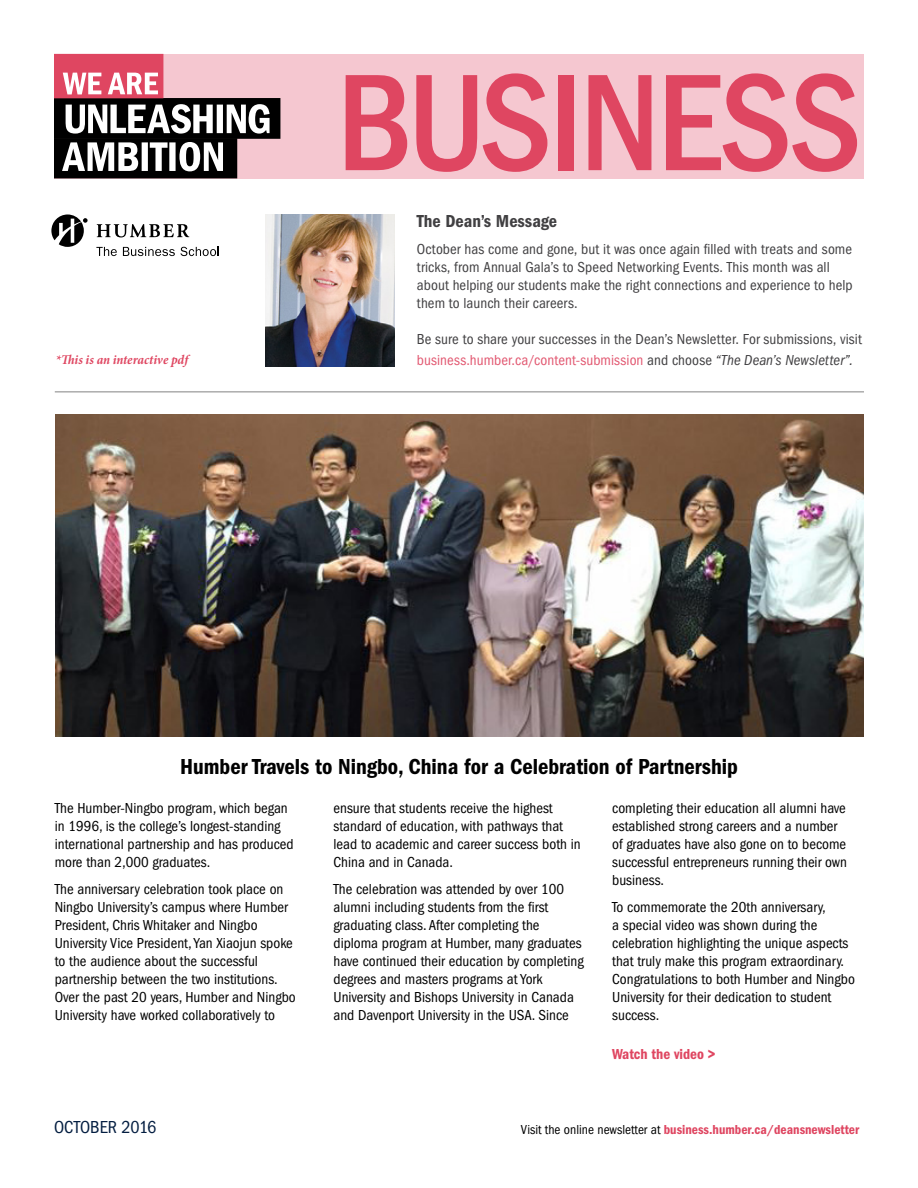
<style>
.page{position:relative;width:918px;height:1188px;background:#fff}
.page>*{position:absolute;margin:0;border:0;box-sizing:border-box;transform-origin:0 0}
.t1{font:500 condensed 142.5px "ITC Franklin Gothic Std";letter-spacing:-.02em;color:#df4661}
.t2{font:22.5px "ITC Franklin Gothic Std Dm Cd";color:#000}
.t3{font:18px "ITC Franklin Gothic Std Dm Cd";color:#414042}
.t4{font:condensed 18px "ITC Franklin Gothic Std";letter-spacing:-.025em;color:#041e41}
.t5{font:condensed 15px/18px "ITC Franklin Gothic Std";color:#000}
.t6{font:condensed 15px/18px "ITC Franklin Gothic Std";letter-spacing:.005em;color:#414042}
.t7{font:condensed 15px "ITC Franklin Gothic Std";letter-spacing:.005em;color:#e25871}
.t8{font:15px "ITC Franklin Gothic Std Dm Cd";color:#df4661}
.t9{font:13.5px "ITC Franklin Gothic Std Dm Cd";color:#df4661}
.t10{font:italic 700 condensed 13.5px "Minion Pro";letter-spacing:-.005em;color:#df4661}
.s1{color:#414042}
.s2{font-style:italic;color:#414042}
.s3{font-family:"ITC Franklin Gothic Std";font-stretch:condensed;color:#000}
</style>
<div class="page">
<div style="left:54px;top:54px;width:810px;height:124px;background:#f5c7d0"></div>
<svg style="left:54px;top:54px;width:226px;height:124px"></svg>
<img style="left:265px;top:214px;width:130px;height:152px">
<svg style="left:97px;top:224px;width:92px;height:13px"></svg>
<svg style="left:51px;top:214px;width:37px;height:33px"></svg>
<svg style="left:96px;top:247px;width:21px;height:9px"></svg>
<svg style="left:123px;top:247px;width:96px;height:9px"></svg>
<hr style="left:55px;top:392px;width:809px;height:1px;background:#000">
<img style="left:56px;top:415px;width:808px;height:321px">
<h1 class="t1" style="left:337px;top:42px;width:527px">BUSINESS</h1>
<p class="t3" style="left:417px;top:211px;width:142px">The Dean’s Message</p>
<p class="t6" style="left:417px;top:240px;width:437px">October has come and gone, but it was once again filled with treats and some tricks, from Annual Gala’s to Speed Networking Events. This month was all about helping our students make the right connections and experience to help them to launch their careers.</p>
<p class="t6" style="left:417px;top:330px;width:447px">Be sure to share your successes in the Dean’s Newsletter. For submissions, visit</p>
<p class="t10" style="left:56px;top:350px;width:134px">*This is an interactive pdf</p>
<p class="t7" style="left:417px;top:351px;width:438px">business.humber.ca/content-submission <span class="s1">and choose</span> <span class="s2">“The Dean’s Newsletter”.</span></p>
<h2 class="t2" style="left:180px;top:754px;width:559px">Humber Travels to Ningbo, China for a Celebration of Partnership</h2>
<p class="t5" style="left:55px;top:799px;width:240px">The Humber-Ningbo program, which began in 1996, is the college’s longest-standing international partnership and has produced more than 2,000 graduates.</p>
<p class="t5" style="left:55px;top:880px;width:243px">The anniversary celebration took place on Ningbo University’s campus where Humber President, Chris Whitaker and Ningbo University Vice President, Yan Xiaojun spoke to the audience about the successful partnership between the two institutions.<br>Over the past 20 years, Humber and Ningbo University have worked collaboratively to</p>
<p class="t4" style="left:54px;top:1117px;width:20px">Octobe</p>
<p class="t4" style="left:108px;top:1117px;width:50px">r 2016</p>
<p class="t5" style="left:334px;top:799px;width:249px">ensure that students receive the highest standard of education, with pathways that lead to academic and career success both in China and in Canada.</p>
<p class="t5" style="left:334px;top:880px;width:252px">The celebration was attended by over 100 alumni including students from the first graduating class. After completing the diploma program at Humber, many graduates have continued their education by completing degrees and masters programs at York University and Bishops University in Canada and Davenport University in the USA. Since</p>
<p class="t5" style="left:612px;top:799px;width:236px">completing their education all alumni have established strong careers and a number of graduates have also gone on to become successful entrepreneurs running their own business.</p>
<p class="t5" style="left:612px;top:898px;width:244px">To commemorate the 20th anniversary,<br>a special video was shown during the celebration highlighting the unique aspects that truly make this program extraordinary.<br>Congratulations to both Humber and Ningbo University for their dedication to student success.</p>
<p class="t8" style="left:612px;top:1045px;width:105px">Watch the video &gt;</p>
<p class="t9" style="left:521px;top:1122px;width:340px"><span class="s3">Visit the online newsletter at</span> business.humber.ca/deansnewsletter</p>
</div>
